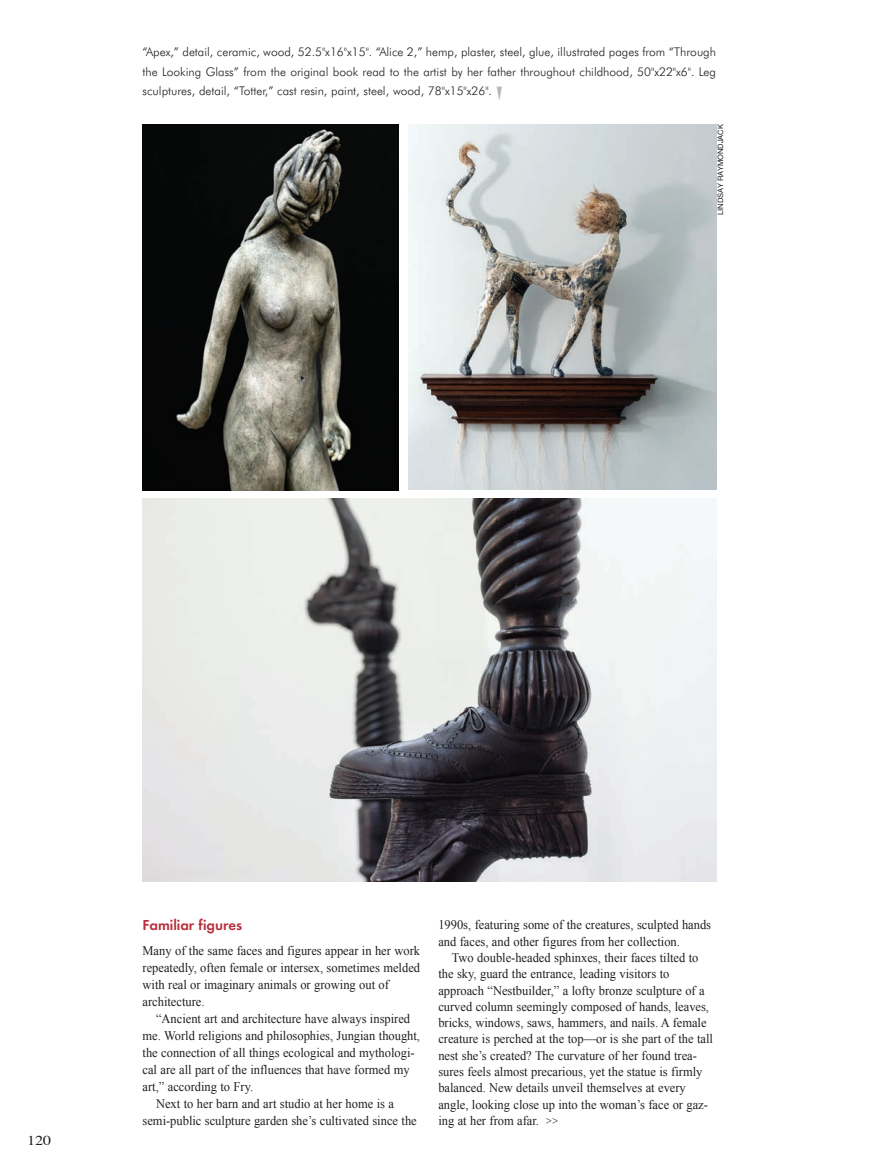
<style>
.page{position:relative;width:878px;height:1175px;background:#fff}
.page>*{position:absolute;margin:0;border:0;box-sizing:border-box;transform-origin:0 0}
.t1{font:600 15px "Futura T";color:#b72d3b}
.t2{font:15px "Directions";color:#b6b7bb}
.t3{font:13.5px "Times";color:#231f20;scale:1.2 1}
.t4{font:13.2px/16.4px "Times New Roman";color:#231f20;scale:.95 1}
.t5{font:300 12px/19.5px "Futura BT";color:#231f20;text-align:justify}
.t6{font:300 10.5px "Avenir";color:#231f20;scale:.95 1}
.t7{font:7.5px "Helvetica";color:#231f20}
</style>
<div class="page">
<img style="left:408px;top:124px;width:308px;height:365px">
<img style="left:142px;top:124px;width:257px;height:366px">
<img style="left:142px;top:499px;width:574px;height:382px">
<p class="t5" style="left:142px;top:43px;width:575px">“Apex,” detail, ceramic, wood, 52.5"x16"x15". “Alice 2,” hemp, plaster, steel, glue, illustrated pages from “Through the Looking Glass” from the original book read to the artist by her father throughout childhood, 50"x22"x6". Leg sculptures, detail, “Totter,” cast resin, paint, steel, wood, 78"x15"x26".</p>
<p class="t2" style="left:496px;top:82px;width:9px">m</p>
<p class="t7" style="left:717px;top:215px;width:92px;rotate:-90deg">LINDSAY RAYMONDJACK</p>
<p class="t3" style="left:27px;top:1135px;width:22px">120</p>
<p class="t1" style="left:142px;top:918px;width:101px">Familiar figures</p>
<p class="t4" style="left:142px;top:941px;width:293px;line-height:17.1px">Many of the same faces and figures appear in her work repeatedly, often female or intersex, sometimes melded with real or imaginary animals or growing out of architecture.</p>
<p class="t4" style="left:142px;top:1009px;width:293px;line-height:17.1px;text-indent:14px">“Ancient art and architecture have always inspired me. World religions and philosophies, Jungian thought, the connection of all things ecological and mythologi&shy;cal are all part of the influences that have formed my art,” according to Fry.</p>
<p class="t4" style="left:142px;top:1094px;width:290px;line-height:17.1px;text-indent:14px">Next to her barn and art studio at her home is a semi-public sculpture garden she’s cultivated since the</p>
<p class="t4" style="left:438px;top:916px;width:288px">1990s, featuring some of the creatures, sculpted hands and faces, and other figures from her collection.</p>
<p class="t4" style="left:438px;top:949px;width:291px;text-indent:14px">Two double-headed sphinxes, their faces tilted to the sky, guard the entrance, leading visitors to approach “Nestbuilder,” a lofty bronze sculpture of a curved column seemingly composed of hands, leaves, bricks, windows, saws, hammers, and nails. A female creature is perched at the top—or is she part of the tall nest she’s created? The curvature of her found trea&shy;sures feels almost precarious, yet the statue is firmly balanced. New details unveil themselves at every angle, looking close up into the woman’s face or gaz&shy;ing at her from afar.</p>
<p class="t6" style="left:545px;top:1113px;width:15px">&gt;&gt;</p>
</div>
